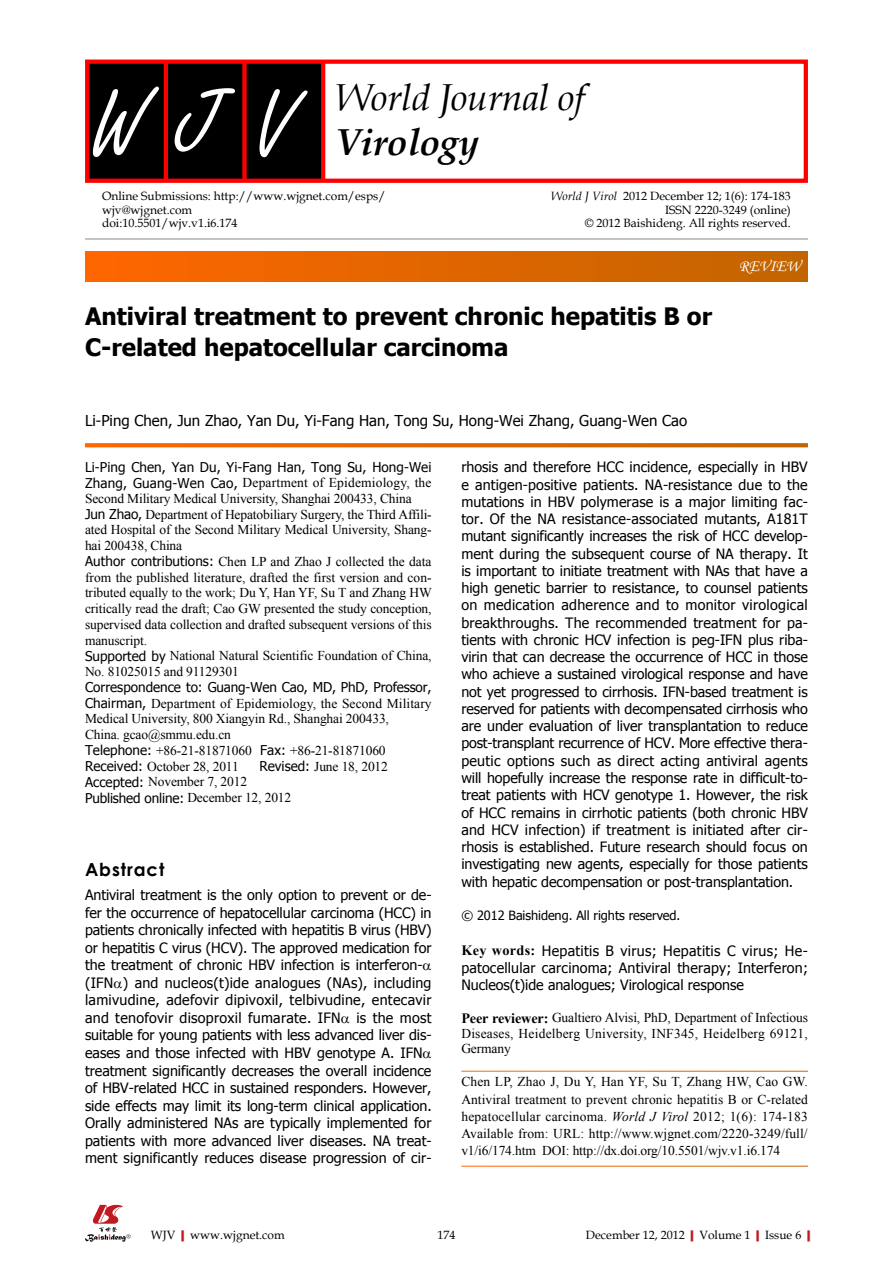
<style>
.page{position:relative;width:893px;height:1263px;background:#fff}
.page>*{position:absolute;margin:0;border:0;box-sizing:border-box;transform-origin:0 0}
.t1{font:97.5px "Freestyle Script";color:#fff}
.t2{font:italic 37.5px "Book Antiqua";letter-spacing:-.01em;color:#000}
.t3{font:italic 700 37.5px "Book Antiqua";letter-spacing:-.01em;color:#000}
.t4{font:700 24px/31.5px "Tahoma";color:#000}
.t5{font:700 18px "Century Gothic";letter-spacing:.05em;color:#000}
.t6{font:16.5px "Monotype Corsiva";color:#fff}
.t7{font:15px "Tahoma";color:#000}
.t8{font:14.25px/17.2px "Tahoma";color:#000;text-align:justify}
.t9{font:13.5px/15.8px "Times New Roman";letter-spacing:-.01em;color:#000}
.t10{font:13.5px "Tahoma";color:#000}
.t11{font:12.75px "Tahoma";letter-spacing:-.005em;color:#000}
.t12{font:12px/13.5px "Book Antiqua";color:#000}
.s1{font-style:italic}
.s2{font-family:"Tahoma"}
.s3{font-family:"Times New Roman";font-weight:700}
.s4{font-weight:700;font-size:14.25px}
.s5{font-family:"Times New Roman"}
.s6{font-weight:700;color:#c01920}
</style>
<div class="page">
<hr style="left:85px;top:239px;width:723px;height:1px;background:#898989">
<div style="left:87px;top:61px;width:236px;height:121px;background:#000"></div>
<hr style="left:164px;top:61px;width:4px;height:121px;background:#f00">
<div style="left:242px;top:61px;width:5px;height:121px;background:#f00"></div>
<hr style="left:321px;top:61px;width:4px;height:121px;background:#f00">
<div style="left:85px;top:60px;width:723px;height:123px;border:4px solid #f00"></div>
<div style="left:85px;top:252px;width:723px;height:29px;background:linear-gradient(to right,#f60,#c16500)"></div>
<svg style="left:85px;top:443px;width:723px;height:4px;background:#e16a09"></svg>
<svg style="left:85px;top:1205px;width:46px;height:37px"></svg>
<h1 class="t1" style="left:91px;top:71px;width:205px">WJV</h1>
<h2 class="t2" style="left:336px;top:71px;width:250px">World Journal of</h2>
<h2 class="t3" style="left:336px;top:116px;width:145px">Virology</h2>
<p class="t12" style="left:102px;top:189px;width:285px">Online Submissions: http://www.wjgnet.com/esps/ wjv@wjgnet.com<br>doi:10.5501/wjv.v1.i6.174</p>
<p class="t12" style="left:551px;top:189px;width:241px;text-align:right"><span class="s1">World J Virol</span> 2012 December 12; 1(6): 174-183<br>ISSN 2220-3249 (online)<br>© 2012 Baishideng. All rights reserved.</p>
<h3 class="t4" style="left:85px;top:299px;width:629px">Antiviral treatment to prevent chronic hepatitis B or<br>C-related hepatocellular carcinoma</h3>
<p class="t6" style="left:739px;top:256px;width:63px">REVIEW</p>
<p class="t7" style="left:85px;top:410px;width:604px">Li-Ping Chen, Jun Zhao, Yan Du, Yi-Fang Han, Tong Su, Hong-Wei Zhang, Guang-Wen Cao</p>
<p class="t10" style="left:85px;top:458px;width:348px">Li-Ping Chen, Yan Du, Yi-Fang Han, Tong Su, Hong-Wei</p>
<p class="t9" style="left:85px;top:474px;width:348px"><span class="s2">Zhang, Guang-Wen Cao,</span> Department of Epidemiology, the Second Military Medical University, Shanghai 200433, China <span class="s2">Jun Zhao,</span> Department of Hepatobiliary Surgery, the Third Affili&shy;ated Hospital of the Second Military Medical University, Shang&shy;hai 200438, China<br><span class="s2">Author contributions:</span> Chen LP and Zhao J collected the data from the published literature, drafted the first version and con&shy;tributed equally to the work; Du Y, Han YF, Su T and Zhang HW critically read the draft; Cao GW presented the study conception, supervised data collection and drafted subsequent versions of this manuscript.<br><span class="s2">Supported by</span> National Natural Scientific Foundation of China, No. 81025015 and 91129301</p>
<p class="t10" style="left:85px;top:678px;width:348px">Correspondence to: Guang-Wen Cao, MD, PhD, Professor,</p>
<p class="t9" style="left:85px;top:695px;width:348px"><span class="s2">Chairman,</span> Department of Epidemiology, the Second Military Medical University, 800 Xiangyin Rd., Shanghai 200433,<br>China. gcao@smmu.edu.cn<br><span class="s2">Telephone:</span> +86-21-81871060 <span class="s2">Fax:</span> +86-21-81871060<br><span class="s2">Received:</span> October 28, 2011</p>
<p class="t8" style="left:461px;top:458px;width:348px">rhosis and therefore HCC incidence, especially in HBV e antigen-positive patients. NA-resistance due to the mutations in HBV polymerase is a major limiting fac&shy;tor. Of the NA resistance-associated mutants, A181T mutant significantly increases the risk of HCC develop&shy;ment during the subsequent course of NA therapy. It is important to initiate treatment with NAs that have a high genetic barrier to resistance, to counsel patients on medication adherence and to monitor virological breakthroughs. The recommended treatment for pa&shy;tients with chronic HCV infection is peg-IFN plus riba&shy;virin that can decrease the occurrence of HCC in those who achieve a sustained virological response and have not yet progressed to cirrhosis. IFN-based treatment is reserved for patients with decompensated cirrhosis who are under evaluation of liver transplantation to reduce post-transplant recurrence of HCV. More effective thera&shy;peutic options such as direct acting antiviral agents will hopefully increase the response rate in difficult-to&shy;treat patients with HCV genotype 1. However, the risk of HCC remains in cirrhotic patients (both chronic HBV and HCV infection) if treatment is initiated after cir&shy;rhosis is established. Future research should focus on investigating new agents, especially for those patients with hepatic decompensation or post-transplantation.</p>
<p class="t11" style="left:461px;top:906px;width:221px">© 2012 Baishideng. All rights reserved.</p>
<p class="t8" style="left:461px;top:941px;width:348px"><span class="s3">Key words:</span> Hepatitis B virus; Hepatitis C virus; He&shy;patocellular carcinoma; Antiviral therapy; Interferon; Nucleos(t)ide analogues; Virological response</p>
<p class="t9" style="left:461px;top:1010px;width:348px;text-align:justify"><span class="s4">Peer reviewer:</span> Gualtiero Alvisi, PhD, Department of Infectious Diseases, Heidelberg University, INF345, Heidelberg 69121, Germany</p>
<p class="t9" style="left:461px;top:1073px;width:348px;line-height:17.2px;text-align:justify">Chen LP, Zhao J, Du Y, Han YF, Su T, Zhang HW, Cao GW.<br>Antiviral treatment to prevent chronic hepatitis B or C-related hepatocellular carcinoma. <span class="s1">World J Virol</span> 2012; 1(6): 174-183<br>Available from: URL: http://www.wjgnet.com/2220-3249/full/ v1/i6/174.htm DOI: http://dx.doi.org/10.5501/wjv.v1.i6.174</p>
<p class="t9" style="left:259px;top:758px;width:130px"><span class="s2">Revised:</span> June 18, 2012</p>
<p class="t9" style="left:85px;top:774px;width:164px"><span class="s2">Accepted:</span> November 7, 2012</p>
<p class="t10" style="left:85px;top:789px;width:208px">Published online: <span class="s5">December 12, 2012</span></p>
<p class="t5" style="left:85px;top:856px;width:81px">Abstract</p>
<p class="t8" style="left:85px;top:885px;width:348px;text-align:left">Antiviral treatment is the only option to prevent or de&shy;fer the occurrence of hepatocellular carcinoma (HCC) in patients chronically infected with hepatitis B virus (HBV) or hepatitis C virus (HCV). The approved medication for the treatment of chronic HBV infection is interferon-(IFN ) and nucleos(t)ide analogues (NAs), including lamivudine, adefovir dipivoxil, telbivudine, entecavir and tenofovir disoproxil fumarate. IFN is the most suitable for young patients with less advanced liver dis&shy;eases and those infected with HBV genotype A. IFN treatment significantly decreases the overall incidence of HBV-related HCC in sustained responders. However, side effects may limit its long-term clinical application.<br>Orally administered NAs are typically implemented for patients with more advanced liver diseases. NA treat&shy;ment significantly reduces disease progression of cir-</p>
<p class="t12" style="left:151px;top:1227px;width:135px">WJV<span class="s6">|</span>www.wjgnet.com</p>
<p class="t12" style="left:437px;top:1227px;width:19px">174</p>
<p class="t12" style="left:586px;top:1227px;width:231px">December 12, 2012<span class="s6">|</span>Volume 1<span class="s6">|</span>Issue 6<span class="s6">|</span></p>
</div>
